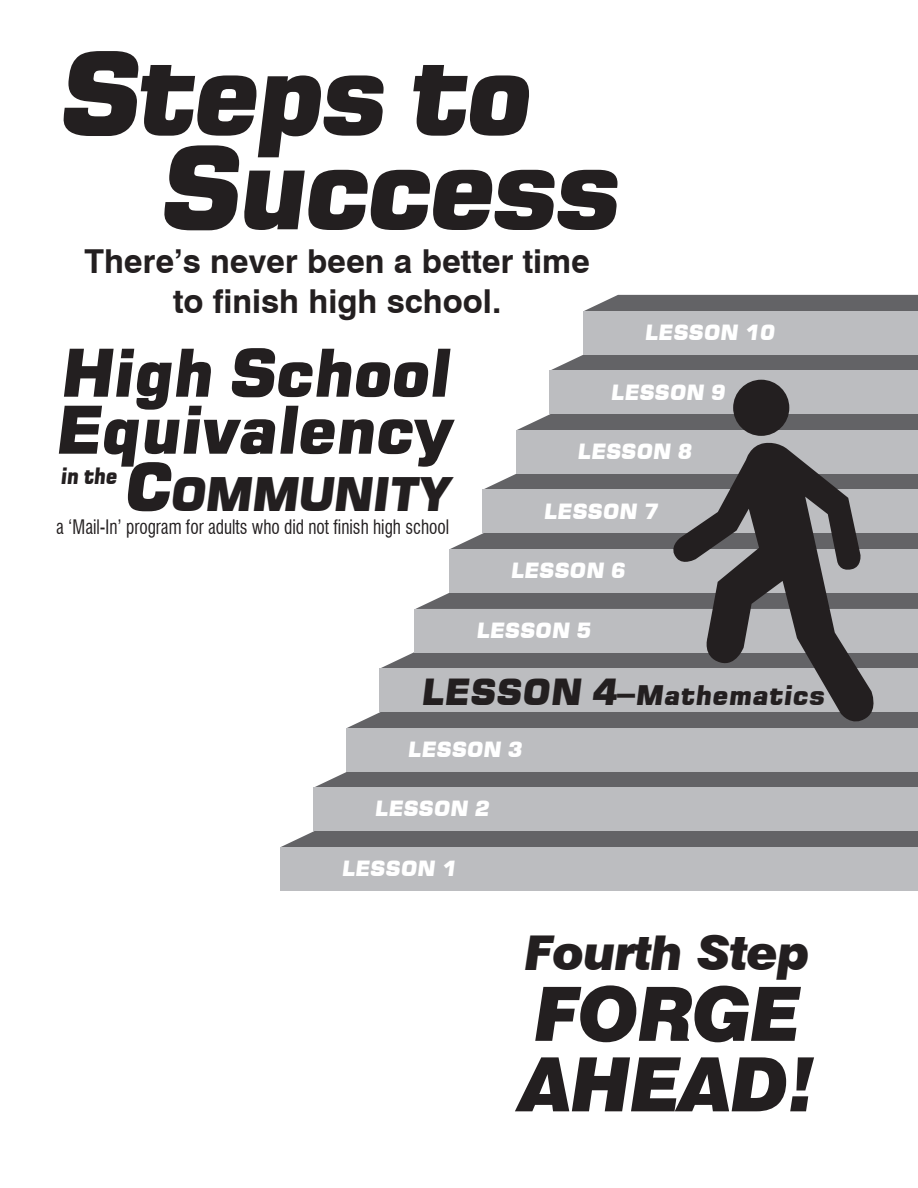
<style>
.page{position:relative;width:918px;height:1188px;background:#fff}
.page>*{position:absolute;margin:0;border:0;box-sizing:border-box;transform-origin:0 0}
.t1{font:italic 114px "Square 721 Blk";letter-spacing:-.05em;color:#231f20}
.t2{font:italic 900 75px/70.5px "Swiss 721 BT";letter-spacing:-.02em;color:#231f20}
.subject_headers-less{font:italic 66px/57px "Square 721 Blk";letter-spacing:-.025em;color:#231f20}
.t3{font:italic 900 48px "Swiss 721 BT";letter-spacing:-.02em;color:#231f20}
.subject_headers-less-2{font:italic 46.2px "Square 721 Blk";letter-spacing:-.035em;color:#231f20}
.t4{font:700 33px "Swiss 721 BT";color:#231f20}
.Cover-steps_Lesson{font:italic 27px "Square 721 Blk";color:#231f20}
.subject_headers-less-3{font:italic 22.5px "Square 721 Blk";color:#231f20;scale:.87 1}
.cover-steps_Lesson{font:italic 21px "Square 721 Blk";color:#fff}
.t5{font:condensed 19.5px "Swiss 721 BT";color:#231f20;scale:.89 1}
.s1{font-size:66px}
.s2{font-size:36px}
</style>
<div class="page">
<div style="left:281px;top:831px;width:637px;height:16px;background:#636366"></div>
<div style="left:280px;top:847px;width:638px;height:43px;background:#bcbdc0"></div>
<svg style="left:314px;top:771px;width:604px;height:17px;background:#717174"></svg>
<div style="left:313px;top:788px;width:605px;height:43px;background:#bcbdc0"></div>
<div style="left:347px;top:712px;width:571px;height:16px;background:#636366"></div>
<div style="left:347px;top:728px;width:571px;height:43px;background:#bcbdc0"></div>
<svg style="left:381px;top:652px;width:537px;height:16px;background:#707072"></svg>
<div style="left:380px;top:668px;width:538px;height:44px;background:#bcbdc0"></div>
<div style="left:415px;top:593px;width:503px;height:16px;background:#636366"></div>
<div style="left:415px;top:609px;width:503px;height:43px;background:#bcbdc0"></div>
<svg style="left:450px;top:533px;width:468px;height:16px;background:#6d6d70"></svg>
<div style="left:449px;top:549px;width:469px;height:43px;background:#bcbdc0"></div>
<svg style="left:483px;top:473px;width:435px;height:17px;background:#78787b"></svg>
<div style="left:482px;top:490px;width:436px;height:43px;background:#bcbdc0"></div>
<div style="left:517px;top:414px;width:401px;height:16px;background:#636366"></div>
<div style="left:516px;top:430px;width:402px;height:43px;background:#bcbdc0"></div>
<svg style="left:550px;top:354px;width:368px;height:17px;background:#747477"></svg>
<div style="left:549px;top:371px;width:369px;height:43px;background:#bcbdc0"></div>
<div style="left:584px;top:295px;width:334px;height:16px;background:#636366"></div>
<div style="left:583px;top:311px;width:335px;height:43px;background:#bcbdc0"></div>
<svg style="left:667px;top:442px;width:212px;height:286px"></svg>
<div style="left:733px;top:380px;width:56px;height:56px;background:#231f20;border-radius:50%"></div>
<p class="t1" style="left:56px;top:25px;width:476px">Steps to</p>
<p class="t1" style="left:156px;top:119px;width:464px">Success</p>
<p class="t4" style="left:84px;top:241px;width:507px">There’s never been a better time</p>
<p class="t4" style="left:173px;top:281px;width:330px">to finish high school.</p>
<p class="cover-steps_Lesson" style="left:644px;top:320px;width:132px">LESSON 10</p>
<p class="subject_headers-less" style="left:53px;top:344px;width:397px">High School<br>Equivalency</p>
<p class="subject_headers-less-3" style="left:60px;top:462px;width:67px">in the</p>
<p class="subject_headers-less-2" style="left:122px;top:466px;width:329px"><span class="s1">C</span>OMMUNITY</p>
<p class="t5" style="left:56px;top:515px;width:443px">a ‘Mail-In’ program for adults who did not finish high school</p>
<p class="cover-steps_Lesson" style="left:610px;top:379px;width:116px">LESSON 9</p>
<p class="cover-steps_Lesson" style="left:577px;top:439px;width:116px">LESSON 8</p>
<p class="cover-steps_Lesson" style="left:543px;top:498px;width:116px">LESSON 7</p>
<p class="cover-steps_Lesson" style="left:510px;top:558px;width:116px">LESSON 6</p>
<p class="cover-steps_Lesson" style="left:476px;top:618px;width:116px">LESSON 5</p>
<p class="Cover-steps_Lesson" style="left:420px;top:679px;width:406px"><span class="s2">LESSON 4–</span>Mathematics</p>
<p class="cover-steps_Lesson" style="left:407px;top:737px;width:116px">LESSON 3</p>
<p class="cover-steps_Lesson" style="left:374px;top:796px;width:116px">LESSON 2</p>
<p class="cover-steps_Lesson" style="left:341px;top:856px;width:116px">LESSON 1</p>
<p class="t3" style="left:524px;top:924px;width:287px">Fourth Step</p>
<p class="t2" style="left:519px;top:979px;width:298px">FORGE<br>AHEAD!</p>
</div>
